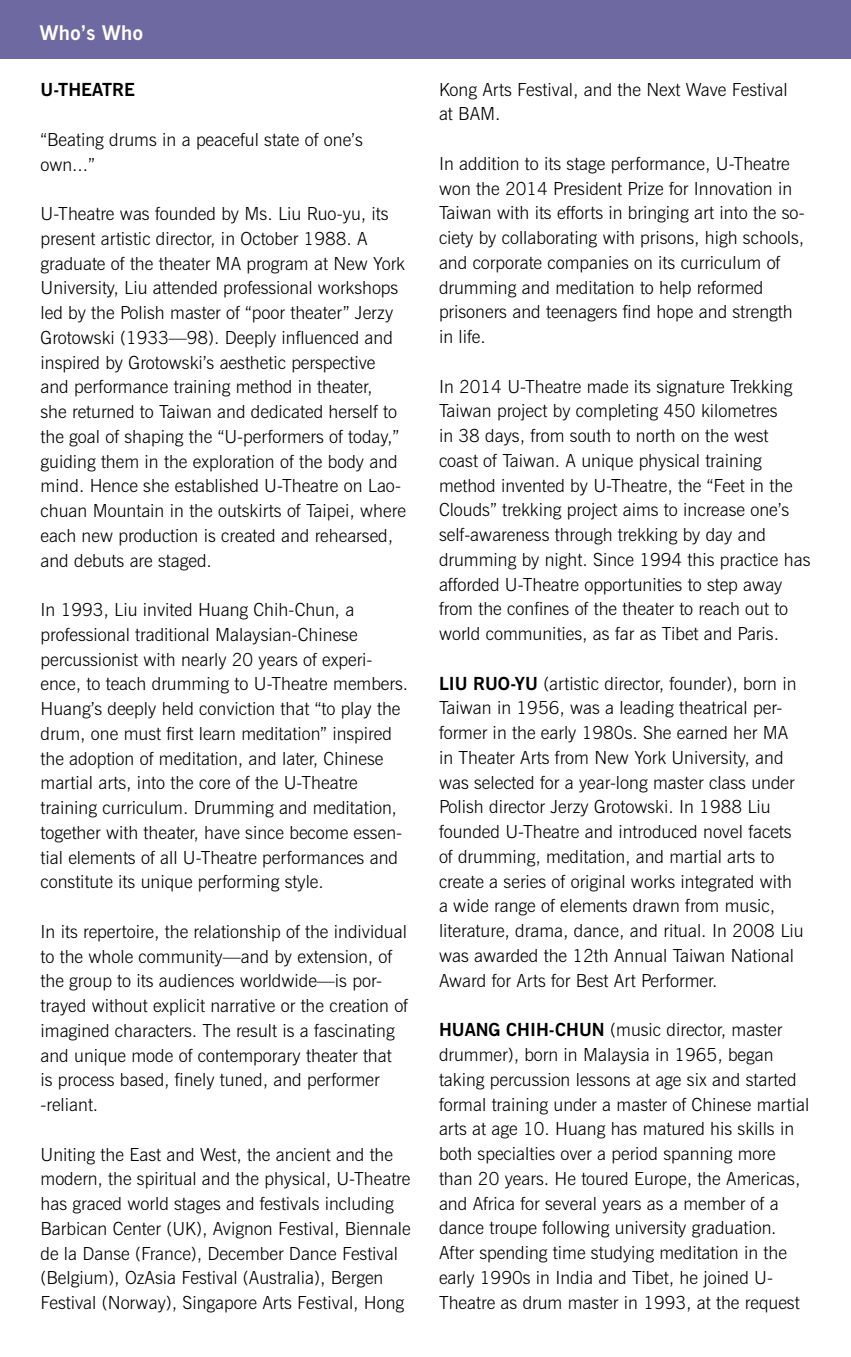
<style>
.page{position:relative;width:851px;height:1357px;background:#fff}
.page>*{position:absolute;margin:0;border:0;box-sizing:border-box;transform-origin:0 0}
.t1{font:700 20.25px "News Gothic BT";letter-spacing:.01em;color:#fff}
.t2{font:300 18px/24.8px "News Gothic BT";color:#000}
.t3{font:700 18px "News Gothic BT";color:#000}
.s1{font-weight:700}
</style>
<div class="page">
<div style="left:0;top:0;width:850px;height:59px;background:#6f69a1"></div>
<p class="t1" style="left:40px;top:20px;width:105px">Who’s Who</p>
<p class="t3" style="left:40px;top:79px;width:96px">U-THEATRE</p>
<p class="t2" style="left:40px;top:127px;width:324px">“Beating drums in a peaceful state of one’s own...”</p>
<p class="t2" style="left:40px;top:201px;width:367px">U-Theatre was founded by Ms. Liu Ruo-yu, its present artistic director, in October 1988. A graduate of the theater MA program at New York University, Liu attended professional workshops led by the Polish master of “poor theater” Jerzy Grotowski (1933—98). Deeply influenced and inspired by Grotowski’s aesthetic perspective and performance training method in theater,<br>she returned to Taiwan and dedicated herself to the goal of shaping the “U-performers of today,” guiding them in the exploration of the body and mind. Hence she established U-Theatre on Lao&shy;chuan Mountain in the outskirts of Taipei, where each new production is created and rehearsed, and debuts are staged.</p>
<p class="t2" style="left:40px;top:597px;width:369px">In 1993, Liu invited Huang Chih-Chun, a professional traditional Malaysian-Chinese percussionist with nearly 20 years of experi&shy;ence, to teach drumming to U-Theatre members.<br>Huang’s deeply held conviction that “to play the drum, one must first learn meditation” inspired the adoption of meditation, and later, Chinese martial arts, into the core of the U-Theatre training curriculum. Drumming and meditation, together with theater, have since become essen&shy;tial elements of all U-Theatre performances and constitute its unique performing style.</p>
<p class="t2" style="left:40px;top:919px;width:369px">In its repertoire, the relationship of the individual to the whole community—and by extension, of the group to its audiences worldwide—is por&shy;trayed without explicit narrative or the creation of imagined characters. The result is a fascinating and unique mode of contemporary theater that is process based, finely tuned, and performer -reliant.</p>
<p class="t2" style="left:40px;top:1142px;width:371px">Uniting the East and West, the ancient and the modern, the spiritual and the physical, U-Theatre has graced world stages and festivals including Barbican Center (UK), Avignon Festival, Biennale de la Danse (France), December Dance Festival (Belgium), OzAsia Festival (Australia), Bergen Festival (Norway), Singapore Arts Festival, Hong</p>
<p class="t2" style="left:439px;top:77px;width:350px">Kong Arts Festival, and the Next Wave Festival at BAM.</p>
<p class="t2" style="left:439px;top:151px;width:367px">In addition to its stage performance, U-Theatre won the 2014 President Prize for Innovation in Taiwan with its efforts in bringing art into the so&shy;ciety by collaborating with prisons, high schools, and corporate companies on its curriculum of drumming and meditation to help reformed prisoners and teenagers find hope and strength in life.</p>
<p class="t2" style="left:439px;top:374px;width:373px">In 2014 U-Theatre made its signature Trekking Taiwan project by completing 450 kilometres<br>in 38 days, from south to north on the west coast of Taiwan. A unique physical training method invented by U-Theatre, the “Feet in the Clouds” trekking project aims to increase one’s self-awareness through trekking by day and drumming by night. Since 1994 this practice has afforded U-Theatre opportunities to step away from the confines of the theater to reach out to world communities, as far as Tibet and Paris.</p>
<p class="t2" style="left:439px;top:671px;width:366px"><span class="s1">LIU RUO-YU</span> (artistic director, founder), born in Taiwan in 1956, was a leading theatrical per&shy;former in the early 1980s. She earned her MA in Theater Arts from New York University, and was selected for a year-long master class under Polish director Jerzy Grotowski. In 1988 Liu founded U-Theatre and introduced novel facets of drumming, meditation, and martial arts to create a series of original works integrated with a wide range of elements drawn from music, literature, drama, dance, and ritual. In 2008 Liu was awarded the 12th Annual Taiwan National Award for Arts for Best Art Performer.</p>
<p class="t2" style="left:439px;top:1017px;width:372px"><span class="s1">HUANG CHIH-CHUN</span> (music director, master drummer), born in Malaysia in 1965, began taking percussion lessons at age six and started formal training under a master of Chinese martial arts at age 10. Huang has matured his skills in both specialties over a period spanning more than 20 years. He toured Europe, the Americas, and Africa for several years as a member of a dance troupe following university graduation.<br>After spending time studying meditation in the early 1990s in India and Tibet, he joined U-Theatre as drum master in 1993, at the request</p>
</div>
